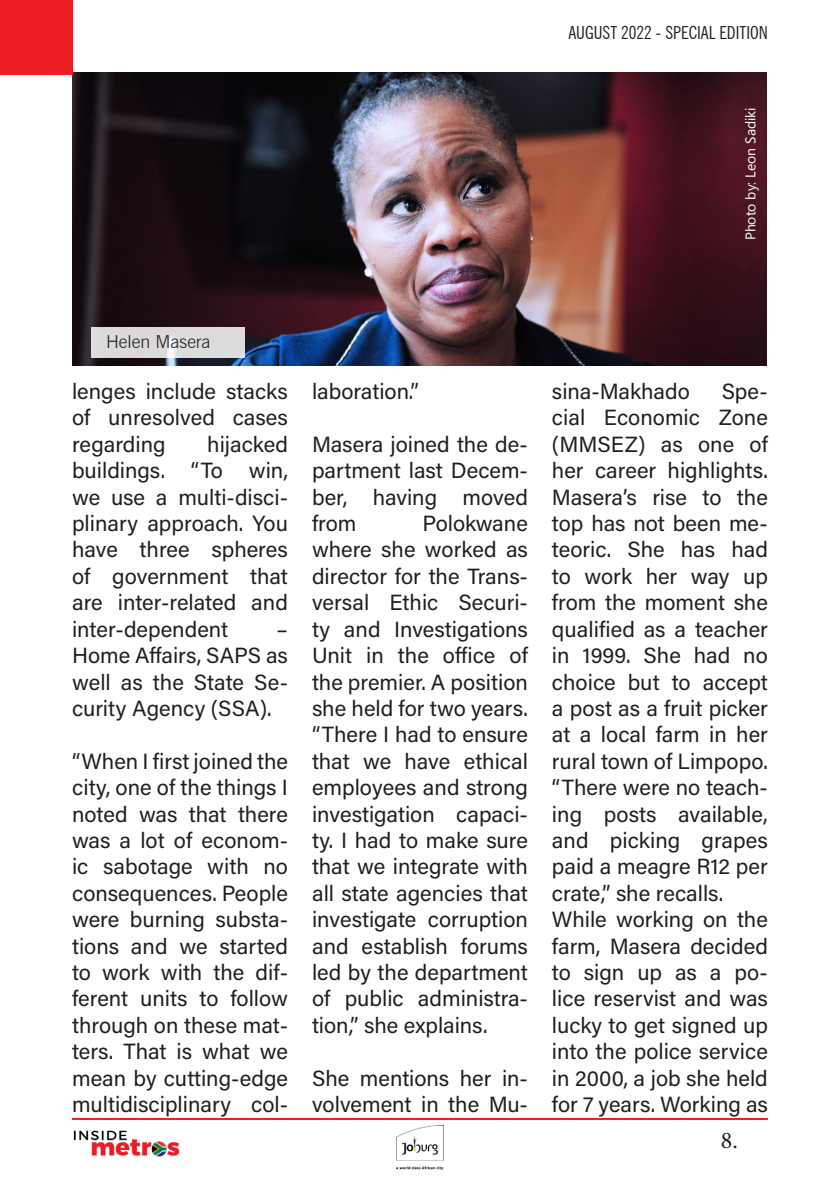
<style>
.page{position:relative;width:840px;height:1191px;background:#fff}
.page>*{position:absolute;margin:0;border:0;box-sizing:border-box;transform-origin:0 0}
.t1{font:24px "Minion Pro";color:#231f20}
.t2{font:22px/26.4px "Acumin Pro";color:#231f20;text-align:justify}
.t3{font:condensed 18px "News Gothic BT";color:#231f20}
.t4{font:300 18px "News Gothic BT";color:#231f20}
.t5{font:14px "Segoe UI";color:#fff}
</style>
<div class="page">
<hr style="left:72px;top:1118px;width:695px;height:2px;background:#ee1d23">
<img style="left:396px;top:1125px;width:47px;height:44px">
<img style="left:72px;top:1119px;width:108px;height:38px">
<img style="left:72px;top:72px;width:694px;height:294px">
<div style="left:0;top:0;width:72px;height:75px;background:#ee1d23"></div>
<div style="left:91px;top:327px;width:153px;height:31px;background:#dbdadb"></div>
<p class="t3" style="left:568px;top:22px;width:201px">AUGUST 2022 - SPECIAL EDITION</p>
<p class="t5" style="left:736px;top:240px;width:135px;rotate:-90deg">Photo by: Leon Sadiki</p>
<p class="t4" style="left:106px;top:331px;width:106px">Helen Masera</p>
<p class="t2" style="left:72px;top:377px;width:217px">lenges include stacks of unresolved cases regarding</p>
<p class="t2" style="left:72px;top:430px;width:217px;text-indent:135px">hijacked buildings. “To win, we use a multi-disci&shy;plinary approach. You have three spheres of government that are inter-related and inter-dependent</p>
<p class="t2" style="left:72px;top:615px;width:217px;text-indent:204px">– Home Affairs, SAPS as well as the State Se&shy;curity Agency (SSA).</p>
<p class="t2" style="left:72px;top:747px;width:217px">“When I first joined the city, one of the things I noted was that there was a lot of econom&shy;ic sabotage with no consequences. People were burning substa&shy;tions and we started to work with the dif&shy;ferent units to follow through on these mat&shy;ters. That is what we mean by cutting-edge multidisciplinary col-</p>
<p class="t2" style="left:312px;top:377px;width:108px">laboration.”</p>
<p class="t2" style="left:312px;top:430px;width:217px">Masera joined the de&shy;partment last Decem&shy;ber, having moved from</p>
<p class="t2" style="left:312px;top:509px;width:217px;text-indent:110px">Polokwane where she worked as director for the Trans&shy;versal Ethic Securi&shy;ty and Investigations Unit in the office of the premier. A position she held for two years. “There I had to ensure that we have ethical employees and strong investigation capaci&shy;ty. I had to make sure that we integrate with all state agencies that investigate corruption and establish forums led by the department of public administra&shy;tion,” she explains.</p>
<p class="t2" style="left:312px;top:1063px;width:217px">She mentions her in&shy;volvement in the Mu-</p>
<p class="t2" style="left:551px;top:377px;width:139px">sina-Makhado</p>
<p class="t2" style="left:551px;top:377px;width:217px;text-indent:170px">Spe&shy;cial Economic Zone (MMSEZ) as one of her career highlights.<br>Masera’s rise to the top has not been me&shy;teoric. She has had to work her way up from the moment she qualified as a teacher in 1999. She had no choice but to accept a post as a fruit picker at a local farm in her rural town of Limpopo.</p>
<p class="t2" style="left:551px;top:773px;width:217px">“There were no teach&shy;ing posts available, and picking grapes paid a meagre R12 per crate,” she recalls.</p>
<p class="t2" style="left:551px;top:905px;width:217px">While working on the farm, Masera decided to sign up as a po&shy;lice reservist and was lucky to get signed up into the police service in 2000, a job she held for 7 years. Working as</p>
<p class="t1" style="left:720px;top:1123px;width:18px">8.</p>
</div>
